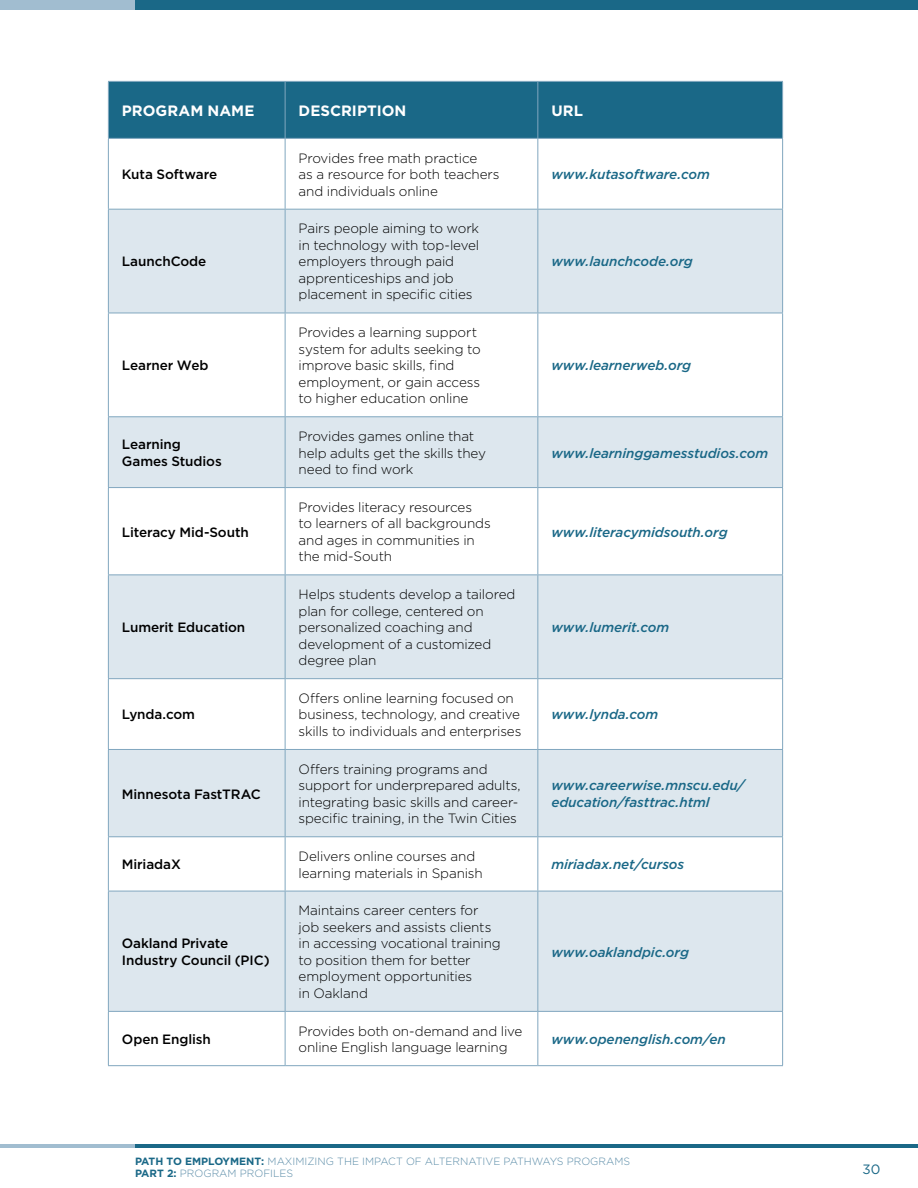
<style>
.page{position:relative;width:918px;height:1188px;background:#fff}
.page>*{position:absolute;margin:0;border:0;box-sizing:border-box;transform-origin:0 0}
.t1{font:700 15px "Gotham";letter-spacing:.005em;color:#fff}
.t2{font:300 13.5px/16.5px "Gotham";letter-spacing:-.01em;color:#000}
.t3{font:italic 500 13.5px/16.5px "Gotham";letter-spacing:-.005em;color:#1a6887}
.t4{font:500 13.5px/16.5px "Gotham";letter-spacing:-.005em;color:#000}
.t5{font:13.5px "Gotham";color:#1a6887}
.t6{font:300 10.5px/12px "Gotham";color:#598ba7}
.s1{font-weight:700;color:#1a6887}
</style>
<div class="page">
<hr style="left:135px;top:1144px;width:783px;height:4px;background:#1a6887">
<hr style="left:0;top:1144px;width:135px;height:4px;background:#a1bdd0">
<div style="left:135px;top:0;width:783px;height:9px;background:#1a6887"></div>
<div style="left:0;top:0;width:135px;height:9px;background:#a1bdd0"></div>
<div style="left:109px;top:82px;width:673px;height:56px;background:#1a6887"></div>
<svg style="left:109px;top:210px;width:673px;height:801px;fill:#dde7ee"></svg>
<hr style="left:108px;top:81px;width:177px;height:1px;background:#81a7bf">
<hr style="left:108px;top:82px;width:1px;height:56px;background:#81a7bf">
<hr style="left:285px;top:81px;width:253px;height:1px;background:#81a7bf">
<hr style="left:285px;top:82px;width:1px;height:56px;background:#81a7bf">
<hr style="left:538px;top:81px;width:245px;height:1px;background:#81a7bf">
<hr style="left:537px;top:82px;width:1px;height:56px;background:#81a7bf">
<hr style="left:782px;top:82px;width:1px;height:56px;background:#81a7bf">
<hr style="left:108px;top:138px;width:177px;height:1px;background:#81a7bf">
<hr style="left:108px;top:139px;width:1px;height:70px;background:#81a7bf">
<hr style="left:285px;top:138px;width:253px;height:1px;background:#81a7bf">
<hr style="left:285px;top:139px;width:1px;height:70px;background:#81a7bf">
<hr style="left:538px;top:138px;width:245px;height:1px;background:#81a7bf">
<hr style="left:537px;top:139px;width:1px;height:70px;background:#81a7bf">
<hr style="left:782px;top:139px;width:1px;height:70px;background:#81a7bf">
<hr style="left:108px;top:209px;width:177px;height:1px;background:#81a7bf">
<hr style="left:108px;top:210px;width:1px;height:103px;background:#81a7bf">
<hr style="left:285px;top:209px;width:253px;height:1px;background:#81a7bf">
<hr style="left:285px;top:210px;width:1px;height:103px;background:#81a7bf">
<hr style="left:538px;top:209px;width:245px;height:1px;background:#81a7bf">
<hr style="left:537px;top:210px;width:1px;height:103px;background:#81a7bf">
<hr style="left:782px;top:210px;width:1px;height:103px;background:#81a7bf">
<hr style="left:108px;top:313px;width:177px;height:1px;background:#81a7bf">
<hr style="left:108px;top:313px;width:1px;height:103px;background:#81a7bf">
<hr style="left:285px;top:313px;width:253px;height:1px;background:#81a7bf">
<hr style="left:285px;top:313px;width:1px;height:103px;background:#81a7bf">
<hr style="left:538px;top:313px;width:245px;height:1px;background:#81a7bf">
<hr style="left:537px;top:313px;width:1px;height:103px;background:#81a7bf">
<hr style="left:782px;top:313px;width:1px;height:103px;background:#81a7bf">
<hr style="left:108px;top:416px;width:177px;height:1px;background:#81a7bf">
<hr style="left:108px;top:417px;width:1px;height:70px;background:#81a7bf">
<hr style="left:285px;top:416px;width:253px;height:1px;background:#81a7bf">
<hr style="left:285px;top:417px;width:1px;height:70px;background:#81a7bf">
<hr style="left:538px;top:416px;width:245px;height:1px;background:#81a7bf">
<hr style="left:537px;top:417px;width:1px;height:70px;background:#81a7bf">
<hr style="left:782px;top:417px;width:1px;height:70px;background:#81a7bf">
<hr style="left:108px;top:487px;width:177px;height:1px;background:#81a7bf">
<hr style="left:108px;top:488px;width:1px;height:86px;background:#81a7bf">
<hr style="left:285px;top:487px;width:253px;height:1px;background:#81a7bf">
<hr style="left:285px;top:488px;width:1px;height:86px;background:#81a7bf">
<hr style="left:538px;top:487px;width:245px;height:1px;background:#81a7bf">
<hr style="left:537px;top:488px;width:1px;height:86px;background:#81a7bf">
<hr style="left:782px;top:488px;width:1px;height:86px;background:#81a7bf">
<hr style="left:108px;top:574px;width:177px;height:1px;background:#81a7bf">
<hr style="left:108px;top:575px;width:1px;height:103px;background:#81a7bf">
<hr style="left:285px;top:574px;width:253px;height:1px;background:#81a7bf">
<hr style="left:285px;top:575px;width:1px;height:103px;background:#81a7bf">
<hr style="left:538px;top:574px;width:245px;height:1px;background:#81a7bf">
<hr style="left:537px;top:575px;width:1px;height:103px;background:#81a7bf">
<hr style="left:782px;top:575px;width:1px;height:103px;background:#81a7bf">
<hr style="left:108px;top:678px;width:177px;height:1px;background:#81a7bf">
<hr style="left:108px;top:679px;width:1px;height:70px;background:#81a7bf">
<hr style="left:285px;top:678px;width:253px;height:1px;background:#81a7bf">
<hr style="left:285px;top:679px;width:1px;height:70px;background:#81a7bf">
<hr style="left:538px;top:678px;width:245px;height:1px;background:#81a7bf">
<hr style="left:537px;top:679px;width:1px;height:70px;background:#81a7bf">
<hr style="left:782px;top:679px;width:1px;height:70px;background:#81a7bf">
<hr style="left:108px;top:749px;width:177px;height:1px;background:#81a7bf">
<hr style="left:108px;top:750px;width:1px;height:86px;background:#81a7bf">
<hr style="left:285px;top:749px;width:253px;height:1px;background:#81a7bf">
<hr style="left:285px;top:750px;width:1px;height:86px;background:#81a7bf">
<hr style="left:538px;top:749px;width:245px;height:1px;background:#81a7bf">
<hr style="left:537px;top:750px;width:1px;height:86px;background:#81a7bf">
<hr style="left:782px;top:750px;width:1px;height:86px;background:#81a7bf">
<hr style="left:108px;top:836px;width:177px;height:1px;background:#81a7bf">
<hr style="left:108px;top:837px;width:1px;height:54px;background:#81a7bf">
<hr style="left:285px;top:836px;width:253px;height:1px;background:#81a7bf">
<hr style="left:285px;top:837px;width:1px;height:54px;background:#81a7bf">
<hr style="left:538px;top:836px;width:245px;height:1px;background:#81a7bf">
<hr style="left:537px;top:837px;width:1px;height:54px;background:#81a7bf">
<hr style="left:782px;top:837px;width:1px;height:54px;background:#81a7bf">
<hr style="left:108px;top:891px;width:177px;height:1px;background:#81a7bf">
<hr style="left:108px;top:891px;width:1px;height:120px;background:#81a7bf">
<hr style="left:285px;top:891px;width:253px;height:1px;background:#81a7bf">
<hr style="left:285px;top:891px;width:1px;height:120px;background:#81a7bf">
<hr style="left:538px;top:891px;width:245px;height:1px;background:#81a7bf">
<hr style="left:537px;top:891px;width:1px;height:120px;background:#81a7bf">
<hr style="left:782px;top:891px;width:1px;height:120px;background:#81a7bf">
<hr style="left:108px;top:1011px;width:177px;height:1px;background:#81a7bf">
<hr style="left:108px;top:1012px;width:1px;height:53px;background:#81a7bf">
<hr style="left:285px;top:1011px;width:253px;height:1px;background:#81a7bf">
<hr style="left:285px;top:1012px;width:1px;height:53px;background:#81a7bf">
<hr style="left:538px;top:1011px;width:245px;height:1px;background:#81a7bf">
<hr style="left:537px;top:1012px;width:1px;height:53px;background:#81a7bf">
<hr style="left:782px;top:1012px;width:1px;height:53px;background:#81a7bf">
<hr style="left:108px;top:1065px;width:177px;height:1px;background:#81a7bf">
<hr style="left:285px;top:1065px;width:253px;height:1px;background:#81a7bf">
<hr style="left:538px;top:1065px;width:245px;height:1px;background:#81a7bf">
<p class="t1" style="left:122px;top:101px;width:134px">PROGRAM NAME</p>
<p class="t1" style="left:299px;top:101px;width:109px">DESCRIPTION</p>
<p class="t1" style="left:551px;top:101px;width:33px">URL</p>
<p class="t4" style="left:122px;top:166px;width:97px">Kuta Software</p>
<p class="t4" style="left:122px;top:253px;width:86px">LaunchCode</p>
<p class="t4" style="left:122px;top:357px;width:88px">Learner Web</p>
<p class="t2" style="left:299px;top:149px;width:202px">Provides free math practice<br>as a resource for both teachers and individuals online</p>
<p class="t2" style="left:299px;top:220px;width:182px">Pairs people aiming to work in technology with top-level employers through paid apprenticeships and job placement in specific cities</p>
<p class="t2" style="left:299px;top:324px;width:184px">Provides a learning support system for adults seeking to improve basic skills, find employment, or gain access to higher education online</p>
<p class="t4" style="left:122px;top:436px;width:101px">Learning<br>Games Studios</p>
<p class="t2" style="left:299px;top:428px;width:189px">Provides games online that help adults get the skills they need to find work</p>
<p class="t4" style="left:122px;top:523px;width:128px">Literacy Mid-South</p>
<p class="t4" style="left:122px;top:619px;width:125px">Lumerit Education</p>
<p class="t4" style="left:122px;top:706px;width:75px">Lynda.com</p>
<p class="t4" style="left:122px;top:785px;width:141px">Minnesota FastTRAC</p>
<p class="t2" style="left:299px;top:499px;width:194px">Provides literacy resources<br>to learners of all backgrounds and ages in communities in the mid-South</p>
<p class="t2" style="left:299px;top:586px;width:218px">Helps students develop a tailored plan for college, centered on personalized coaching and development of a customized degree plan</p>
<p class="t2" style="left:299px;top:690px;width:224px">Offers online learning focused on business, technology, and creative skills to individuals and enterprises</p>
<p class="t2" style="left:299px;top:760px;width:224px">Offers training programs and support for underprepared adults, integrating basic skills and career&shy;specific training, in the Twin Cities</p>
<p class="t3" style="left:551px;top:166px;width:160px">www.kutasoftware.com</p>
<p class="t3" style="left:551px;top:253px;width:143px">www.launchcode.org</p>
<p class="t3" style="left:551px;top:357px;width:141px">www.learnerweb.org</p>
<p class="t3" style="left:551px;top:444px;width:219px">www.learninggamesstudios.com</p>
<p class="t3" style="left:551px;top:523px;width:178px">www.literacymidsouth.org</p>
<p class="t3" style="left:551px;top:619px;width:120px">www.lumerit.com</p>
<p class="t3" style="left:551px;top:706px;width:109px">www.lynda.com</p>
<p class="t3" style="left:551px;top:777px;width:195px">www.careerwise.mnscu.edu/ education/fasttrac.html</p>
<p class="t4" style="left:122px;top:856px;width:61px">MiriadaX</p>
<p class="t2" style="left:299px;top:848px;width:186px">Delivers online courses and learning materials in Spanish</p>
<p class="t3" style="left:551px;top:856px;width:135px">miriadax.net/cursos</p>
<p class="t4" style="left:122px;top:935px;width:149px">Oakland Private<br>Industry Council (PIC)</p>
<p class="t2" style="left:299px;top:902px;width:204px">Maintains career centers for job seekers and assists clients in accessing vocational training to position them for better employment opportunities<br>in Oakland</p>
<p class="t3" style="left:551px;top:943px;width:139px">www.oaklandpic.org</p>
<p class="t4" style="left:122px;top:1031px;width:91px">Open English</p>
<p class="t2" style="left:299px;top:1022px;width:225px">Provides both on-demand and live online English language learning</p>
<p class="t3" style="left:551px;top:1031px;width:176px">www.openenglish.com/en</p>
<p class="t6" style="left:135px;top:1155px;width:497px"><span class="s1">PATH TO EMPLOYMENT:</span> MAXIMIZING THE IMPACT OF ALTERNATIVE PATHWAYS PROGRAMS<br><span class="s1">PART 2:</span> PROGRAM PROFILES</p>
<p class="t5" style="left:862px;top:1160px;width:19px">30</p>
</div>
